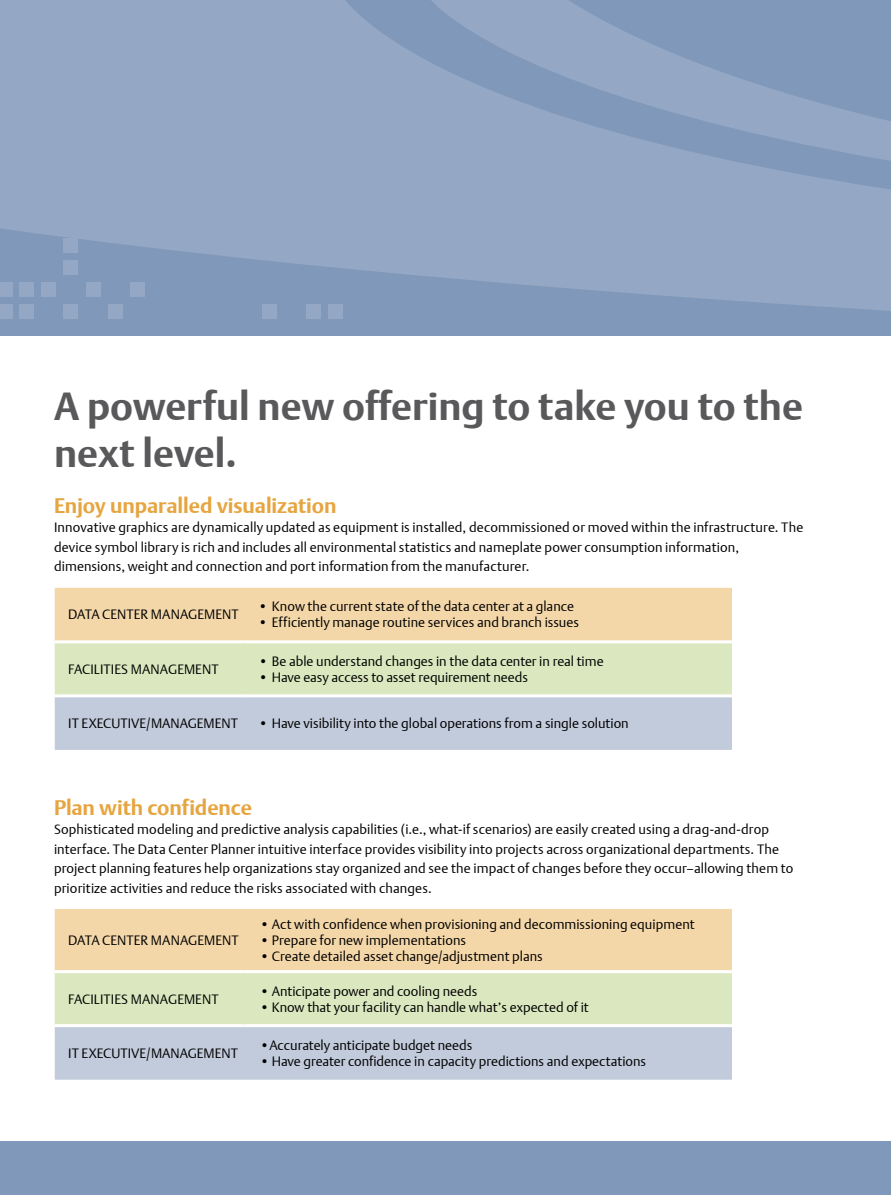
<style>
.page{position:relative;width:891px;height:1195px;background:#fff}
.page>*{position:absolute;margin:0;border:0;box-sizing:border-box;transform-origin:0 0}
.t1{font:700 39px/46.8px "DTL Argo T";color:#59595b}
.t2{font:700 21px "DTL Argo T";letter-spacing:-.005em;color:#e6a540}
.t3{font:300 13.5px/19.5px "DTL Argo T";letter-spacing:.005em;color:#000}
</style>
<div class="page">
<svg style="left:0;top:0;width:891px;height:336px;background:#8ea2c0"></svg>
<svg style="left:420px;top:0;width:471px;height:238px;background:#8ca1bf"></svg>
<div style="left:328px;top:304px;width:15px;height:15px;background:#94a7c4"></div>
<div style="left:306px;top:304px;width:15px;height:15px;background:#94a7c4"></div>
<div style="left:262px;top:304px;width:15px;height:15px;background:#94a7c4"></div>
<div style="left:130px;top:282px;width:15px;height:14px;background:#94a7c4"></div>
<div style="left:108px;top:304px;width:14px;height:15px;background:#94a7c4"></div>
<div style="left:86px;top:282px;width:14px;height:14px;background:#94a7c4"></div>
<div style="left:64px;top:304px;width:14px;height:15px;background:#94a7c4"></div>
<div style="left:64px;top:260px;width:14px;height:14px;background:#94a7c4"></div>
<div style="left:64px;top:238px;width:14px;height:14px;background:#94a7c4"></div>
<div style="left:42px;top:282px;width:14px;height:14px;background:#94a7c4"></div>
<div style="left:19px;top:304px;width:15px;height:15px;background:#94a7c4"></div>
<div style="left:19px;top:282px;width:15px;height:14px;background:#94a7c4"></div>
<div style="left:0;top:304px;width:12px;height:15px;background:#94a7c4"></div>
<div style="left:0;top:282px;width:12px;height:14px;background:#94a7c4"></div>
<div style="left:0;top:1141px;width:891px;height:53px;background:#8098b9"></div>
<svg style="left:55px;top:588px;width:677px;height:162px;background:#dbd8c1"></svg>
<hr style="left:55px;top:640px;width:190px;height:3px;background:#fff">
<hr style="left:245px;top:640px;width:487px;height:3px;background:#fff">
<hr style="left:55px;top:694px;width:190px;height:3px;background:#fff">
<hr style="left:245px;top:694px;width:487px;height:3px;background:#fff">
<svg style="left:55px;top:909px;width:677px;height:170px;background:#dcd8c0"></svg>
<hr style="left:55px;top:970px;width:190px;height:3px;background:#fff">
<hr style="left:245px;top:970px;width:487px;height:3px;background:#fff">
<hr style="left:55px;top:1024px;width:190px;height:3px;background:#fff">
<hr style="left:245px;top:1024px;width:487px;height:3px;background:#fff">
<h1 class="t1" style="left:54px;top:383px;width:750px">A powerful new offering to take you to the next level.</h1>
<h2 class="t2" style="left:54px;top:493px;width:284px">Enjoy unparalled visualization</h2>
<p class="t3" style="left:54px;top:518px;width:751px">Innovative graphics are dynamically updated as equipment is installed, decommissioned or moved within the infrastructure. The device symbol library is rich and includes all environmental statistics and nameplate power consumption information, dimensions, weight and connection and port information from the manufacturer.</p>
<p class="t3" style="left:68px;top:604px;width:18px">Data</p>
<p class="t3" style="left:102px;top:604px;width:33px">Center</p>
<p class="t3" style="left:151px;top:604px;width:39px">Manageme</p>
<p class="t3" style="left:222px;top:604px;width:16px">nt</p>
<p class="t3" style="left:258px;top:596px;width:317px">• Know the current state of the data center at a glance</p>
<p class="t3" style="left:258px;top:612px;width:322px">• Efficiently manage routine services and branch issues</p>
<p class="t3" style="left:68px;top:659px;width:39px">faci lities</p>
<p class="t3" style="left:131px;top:659px;width:39px">Manageme</p>
<p class="t3" style="left:202px;top:659px;width:16px">nt</p>
<p class="t3" style="left:258px;top:651px;width:347px">• Be able understand changes in the data center in real time</p>
<p class="t3" style="left:258px;top:667px;width:271px">• Have easy access to asset requirement needs</p>
<p class="t3" style="left:68px;top:713px;width:171px">IT EXECUTIVE/MANAGEMENT</p>
<p class="t3" style="left:258px;top:713px;width:372px">• Have visibility into the global operations from a single solution</p>
<h2 class="t2" style="left:54px;top:794px;width:200px">Plan with confidence</h2>
<p class="t3" style="left:54px;top:819px;width:741px">Sophisticated modeling and predictive analysis capabilities (i.e., what-if scenarios) are easily created using a drag-and-drop interface. The Data Center Planner intuitive interface provides visibility into projects across organizational departments. The project planning features help organizations stay organized and see the impact of changes before they occur–allowing them to prioritize activities and reduce the risks associated with changes.</p>
<p class="t3" style="left:68px;top:930px;width:18px">Data</p>
<p class="t3" style="left:102px;top:930px;width:33px">Center</p>
<p class="t3" style="left:151px;top:930px;width:39px">Manageme</p>
<p class="t3" style="left:222px;top:930px;width:16px">nt</p>
<p class="t3" style="left:260px;top:914px;width:436px">• Act with confidence when provisioning and decommissioning equipment</p>
<p class="t3" style="left:260px;top:930px;width:208px">• Prepare for new implementations</p>
<p class="t3" style="left:260px;top:946px;width:285px">• Create detailed asset change/adjustment plans</p>
<p class="t3" style="left:68px;top:989px;width:39px">faci lities</p>
<p class="t3" style="left:131px;top:989px;width:39px">Manageme</p>
<p class="t3" style="left:202px;top:989px;width:16px">nt</p>
<p class="t3" style="left:68px;top:1043px;width:171px">IT EXECUTIVE/MANAGEMENT</p>
<p class="t3" style="left:260px;top:981px;width:219px">• Anticipate power and cooling needs</p>
<p class="t3" style="left:260px;top:997px;width:331px">• Know that your facility can handle what’s expected of it</p>
<p class="t3" style="left:260px;top:1035px;width:214px">•Accurately anticipate budget needs</p>
<p class="t3" style="left:260px;top:1051px;width:388px">• Have greater confidence in capacity predictions and expectations</p>
</div>
